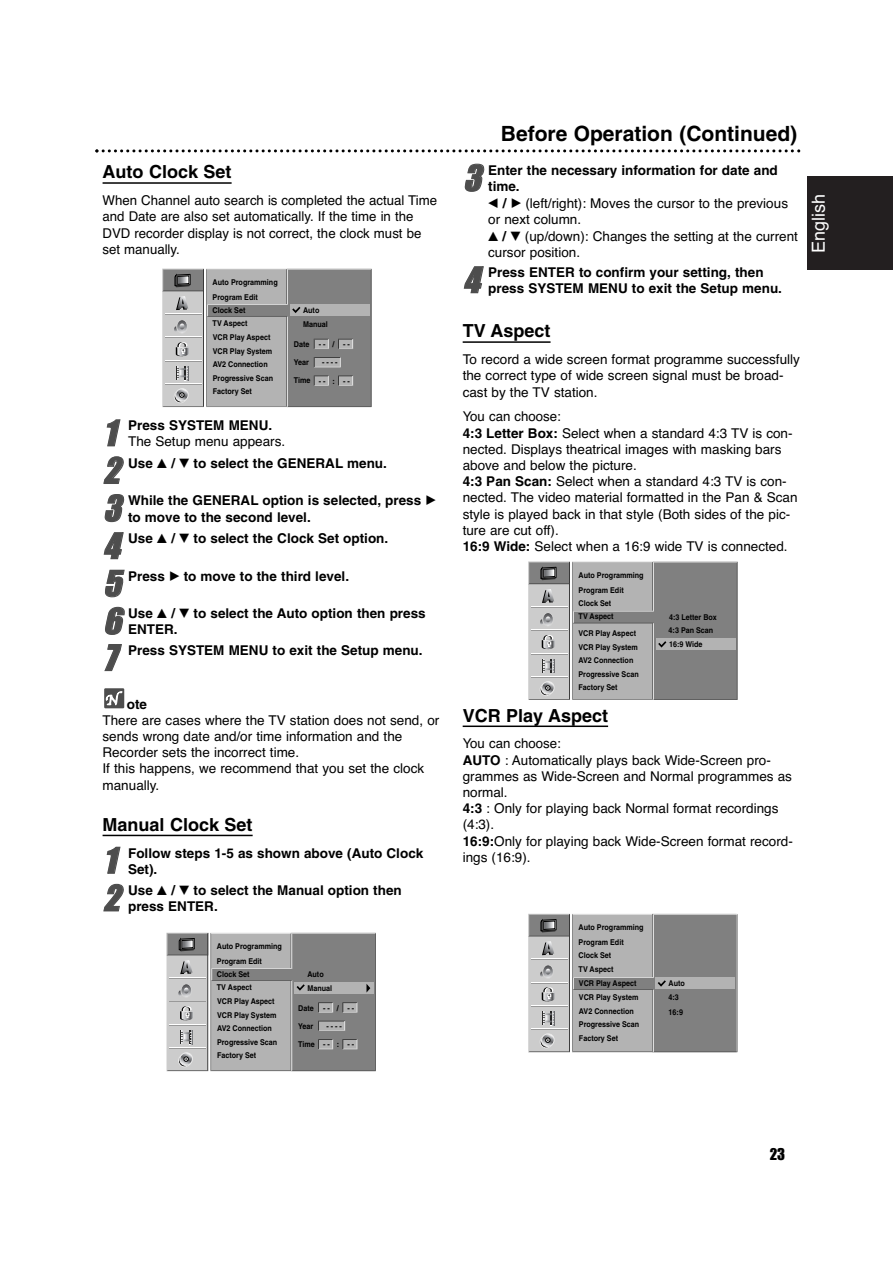
<style>
.page{position:relative;width:893px;height:1263px;background:#fff}
.page>*{position:absolute;margin:0;border:0;box-sizing:border-box;transform-origin:0 0}
.t1{font:italic 32.85px "Impact";color:#4d4d4d}
.t2{font:700 21px "Helvetica";color:#000}
.t3{font:700 18px "Helvetica";color:#000}
.t4{font:18px "Helvetica";color:#fff}
.t5{font:15px "Impact";color:#000}
.t6{font:13.5px/16.2px "Helvetica";color:#000}
.t7{font:700 13.5px/16.2px "Helvetica";color:#000}
.t8{font:700 7.95px/13.5px "Helvetica";color:#000;scale:.9 1}
.s1{font-family:"Sony PS Common";font-weight:400}
.s2{font-weight:400}
.s3{font-family:"Sony PS Common"}
.s4{font-weight:700}
</style>
<div class="page">
<div style="left:807px;top:176px;width:85px;height:94px;background:#231f20"></div>
<hr style="left:103px;top:182px;width:128px;height:2px;background:#000">
<hr style="left:103px;top:835px;width:150px;height:1px;background:#000">
<hr style="left:462px;top:341px;width:88px;height:2px;background:#000">
<hr style="left:462px;top:726px;width:146px;height:1px;background:#000">
<svg style="left:104px;top:689px;width:21px;height:20px"></svg>
<div style="left:104px;top:688px;width:20px;height:20px;background:#4d4d4d"></div>
<svg style="left:106px;top:691px;width:17px;height:15px"></svg>
<svg style="left:166px;top:933px;width:210px;height:138px;background:#a2a2a2"></svg>
<svg style="left:528px;top:562px;width:209px;height:138px;background:#9f9f9f"></svg>
<svg style="left:162px;top:269px;width:210px;height:138px;background:#a3a3a3"></svg>
<svg style="left:528px;top:914px;width:209px;height:139px;background:#a0a0a0"></svg>
<svg style="left:95px;top:149px;width:705px;height:3px"></svg>
<h3 class="t3" style="left:103px;top:165px;width:130px">Auto Clock Set</h3>
<p class="t6" style="left:103px;top:194px;width:336px">When Channel auto search is completed the actual Time and Date are also set automatically. If the time in the DVD recorder display is not correct, the clock must be set manually.</p>
<p class="t8" style="left:213px;top:276px;width:74px;line-height:14.5px">Auto Programming<br>Program Edit</p>
<p class="t8" style="left:213px;top:304px;width:69px">Clock Set<br>TV Aspect<br>VCR Play Aspect<br>VCR Play System<br>AV2 Connection<br>Progressive Scan<br>Factory Set</p>
<h1 class="t1" style="left:103px;top:422px;width:20px">1</h1>
<p class="t7" style="left:128px;top:419px;width:146px">Press SYSTEM MENU.</p>
<p class="t6" style="left:128px;top:435px;width:159px">The Setup menu appears.</p>
<p class="t8" style="left:303px;top:304px;width:20px">Auto</p>
<p class="t8" style="left:303px;top:318px;width:29px">Manual</p>
<p class="t8" style="left:294px;top:338px;width:19px">Date</p>
<p class="t8" style="left:332px;top:338px;width:4px">/</p>
<p class="t8" style="left:319px;top:338px;width:9px">- -</p>
<p class="t8" style="left:343px;top:338px;width:9px">- -</p>
<p class="t8" style="left:319px;top:375px;width:36px">- -:- -</p>
<p class="t8" style="left:294px;top:357px;width:18px">Year</p>
<p class="t8" style="left:322px;top:357px;width:19px">- - - -</p>
<p class="t8" style="left:294px;top:375px;width:20px">Time</p>
<h1 class="t1" style="left:103px;top:460px;width:18px">2</h1>
<p class="t7" style="left:128px;top:456px;width:260px">Use <span class="s1">V</span> / <span class="s1">V</span> to select the GENERAL menu.</p>
<h1 class="t1" style="left:103px;top:498px;width:25px">3</h1>
<p class="t7" style="left:128px;top:494px;width:309px">While the GENERAL option is selected, press <span class="s1">B </span>to move to the second level.</p>
<h1 class="t1" style="left:103px;top:535px;width:18px">4</h1>
<p class="t7" style="left:128px;top:531px;width:262px">Use <span class="s1">V</span> / <span class="s1">V</span> to select the Clock Set option.</p>
<h1 class="t1" style="left:103px;top:573px;width:25px">5</h1>
<p class="t7" style="left:128px;top:569px;width:222px">Press <span class="s1">B</span> to move to the third level.</p>
<h1 class="t1" style="left:103px;top:610px;width:25px">6</h1>
<p class="t7" style="left:128px;top:607px;width:299px">Use <span class="s1">V</span> / <span class="s1">V</span> to select the Auto option then press<br>ENTER.</p>
<h1 class="t1" style="left:103px;top:647px;width:14px">7</h1>
<p class="t7" style="left:128px;top:643px;width:296px">Press SYSTEM MENU to exit the Setup menu.</p>
<p class="t7" style="left:127px;top:697px;width:22px">ote</p>
<p class="t6" style="left:103px;top:713px;width:338px">There are cases where the TV station does not send, or sends wrong date and/or time information and the Recorder sets the incorrect time.<br>If this happens, we recommend that you set the clock manually.</p>
<h3 class="t3" style="left:103px;top:818px;width:152px">Manual Clock Set</h3>
<h1 class="t1" style="left:103px;top:850px;width:20px">1</h1>
<p class="t7" style="left:128px;top:846px;width:297px">Follow steps 1-5 as shown above (Auto Clock<br>Set).</p>
<h1 class="t1" style="left:103px;top:887px;width:18px">2</h1>
<p class="t7" style="left:128px;top:884px;width:275px">Use <span class="s1">V</span> / <span class="s1">V</span> to select the Manual option then press ENTER.</p>
<p class="t8" style="left:217px;top:940px;width:74px;line-height:14.5px">Auto Programming<br>Program Edit</p>
<p class="t8" style="left:217px;top:968px;width:69px">Clock Set<br>TV Aspect<br>VCR Play Aspect<br>VCR Play System<br>AV2 Connection<br>Progressive Scan<br>Factory Set</p>
<p class="t8" style="left:307px;top:968px;width:29px;line-height:14px">Auto<br>Manual</p>
<p class="t8" style="left:298px;top:1002px;width:19px">Date</p>
<p class="t8" style="left:337px;top:1002px;width:4px">/</p>
<p class="t8" style="left:323px;top:1002px;width:9px">- -</p>
<p class="t8" style="left:347px;top:1002px;width:9px">- -</p>
<p class="t8" style="left:323px;top:1039px;width:36px">- -:- -</p>
<p class="t8" style="left:298px;top:1020px;width:18px">Year</p>
<p class="t8" style="left:326px;top:1020px;width:19px">- - - -</p>
<p class="t8" style="left:298px;top:1038px;width:20px">Time</p>
<h2 class="t2" style="left:501px;top:126px;width:298px">Before Operation (Continued)</h2>
<h1 class="t1" style="left:463px;top:167px;width:25px">3</h1>
<p class="t7" style="left:488px;top:163px;width:301px;line-height:16.6px">Enter the necessary information for date and time.<br><span class="s1">B</span> / <span class="s1">B</span> <span class="s2">(left/right): Moves the cursor to the previous</span></p>
<p class="t6" style="left:488px;top:212px;width:311px;line-height:17.1px">or next column.<br><span class="s3">V</span> <span class="s4">/</span> <span class="s3">V</span> (up/down): Changes the setting at the current</p>
<p class="t6" style="left:488px;top:245px;width:93px">cursor position.</p>
<h1 class="t1" style="left:463px;top:269px;width:18px">4</h1>
<p class="t7" style="left:488px;top:265px;width:295px">Press ENTER to confirm your setting, then press SYSTEM MENU to exit the Setup menu.</p>
<h3 class="t3" style="left:462px;top:324px;width:89px">TV Aspect</h3>
<p class="t6" style="left:462px;top:353px;width:339px">To record a wide screen format programme successfully the correct type of wide screen signal must be broad&shy;cast by the TV station.</p>
<p class="t6" style="left:462px;top:410px;width:336px">You can choose:<br><span class="s4">4:3 Letter Box:</span> Select when a standard 4:3 TV is con&shy;nected. Displays theatrical images with masking bars above and below the picture.<br><span class="s4">4:3 Pan Scan:</span> Select when a standard 4:3 TV is con&shy;nected. The video material formatted in the Pan &amp; Scan style is played back in that style (Both sides of the pic&shy;ture are cut off).<br><span class="s4">16:9 Wide:</span> Select when a 16:9 wide TV is connected.</p>
<p class="t8" style="left:578px;top:569px;width:74px;line-height:14.5px">Auto Programming<br>Program Edit</p>
<p class="t8" style="left:578px;top:597px;width:40px">Clock Set<br>TV Aspect</p>
<p class="t8" style="left:578px;top:627px;width:68px">VCR Play Aspect<br>VCR Play System<br>AV2 Connection<br>Progressive Scan<br>Factory Set</p>
<p class="t8" style="left:668px;top:612px;width:55px;line-height:12.5px">4:3 Letter Box<br>4:3 Pan Scan</p>
<p class="t8" style="left:669px;top:638px;width:39px">16:9 Wide</p>
<h3 class="t3" style="left:462px;top:709px;width:147px">VCR Play Aspect</h3>
<p class="t6" style="left:462px;top:737px;width:332px">You can choose:<br><span class="s4">AUTO</span> : Automatically plays back Wide-Screen pro&shy;grammes as Wide-Screen and Normal programmes as normal.<br><span class="s4">4:3</span> : Only for playing back Normal format recordings (4:3).<br><span class="s4">16:9:</span>Only for playing back Wide-Screen format record&shy;ings (16:9).</p>
<h3 class="t4" style="left:812px;top:253px;width:61px;rotate:-90deg">English</h3>
<p class="t8" style="left:578px;top:921px;width:74px;line-height:14.5px">Auto Programming<br>Program Edit</p>
<p class="t8" style="left:578px;top:949px;width:40px">Clock Set<br>TV Aspect</p>
<p class="t8" style="left:579px;top:977px;width:68px">VCR Play Aspect<br>VCR Play System<br>AV2 Connection<br>Progressive Scan<br>Factory Set</p>
<p class="t8" style="left:668px;top:977px;width:20px;line-height:14.4px">Auto<br>4:3<br>16:9</p>
<p class="t5" style="left:769px;top:1149px;width:17px">23</p>
</div>
